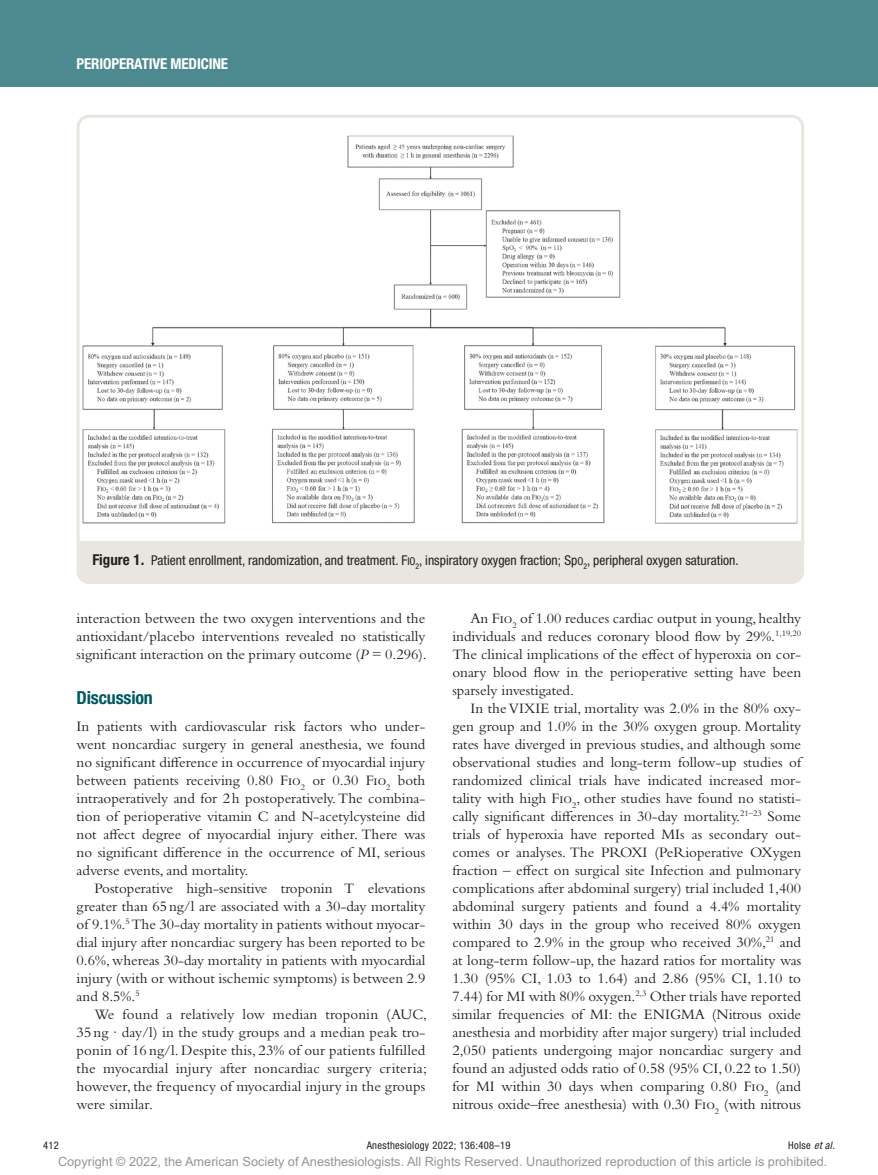
<style>
.page{position:relative;width:878px;height:1175px;background:#fff}
.page>*{position:absolute;margin:0;border:0;box-sizing:border-box;transform-origin:0 0}
.t1{font:700 condensed 18px "Helvetica Neue LT Std";letter-spacing:-.01em;color:#005861}
.t2{font:15px/18px "Bembo Std";color:#231f20;text-align:justify}
.t3{font:700 condensed 15px "Helvetica Neue LT Std";letter-spacing:-.01em;color:#fff}
.t4{font:condensed 13.5px "Helvetica Neue LT Std";color:#231f20}
.t5{font:12.75px "Arial MT Std";color:#939598}
.t6{font:condensed 10.5px "Helvetica Neue LT Std";letter-spacing:.03em;color:#231f20}
.s1{font-weight:700;font-size:15px}
.s2{font-family:"Helvetica Neue LT Std Cn SC800";font-stretch:normal;font-size:10.8px}
.s3{font-style:italic}
</style>
<div class="page">
<div style="left:0;top:0;width:878px;height:86px;background:#4d8a90"></div>
<img style="left:82px;top:135px;width:716px;height:389px">
<div style="left:80px;top:541px;width:721px;height:40px;background:#e9e6df"></div>
<div style="left:77px;top:115px;width:727px;height:469px;border:3px solid #e9e6df;border-radius:11px"></div>
<p class="t3" style="left:77px;top:54px;width:153px">PERIOPERATIVE MEDICINE</p>
<p class="t4" style="left:92px;top:552px;width:647px"><span class="s1">Figure 1.</span> Patient enrollment, randomization, and treatment. F<span class="s2">io</span><sub>2</sub>, inspiratory oxygen fraction; Sp<span class="s2">o</span><sub>2</sub>, peripheral oxygen saturation.</p>
<p class="t2" style="left:77px;top:608px;width:352px">interaction between the two oxygen interventions and the antioxidant/placebo interventions revealed no statistically significant interaction on the primary outcome (<span class="s3">P</span> = 0.296).</p>
<p class="t1" style="left:77px;top:686px;width:78px">Discussion</p>
<p class="t2" style="left:77px;top:716px;width:350px">In patients with cardiovascular risk factors who under&shy;went noncardiac surgery in general anesthesia, we found no significant difference in occurrence of myocardial injury between patients receiving 0.80 Fio<sub>2</sub> or 0.30 Fio<sub>2</sub> both intraoperatively and for 2h postoperatively. The combina&shy;tion of perioperative vitamin C and N-acetylcysteine did not affect degree of myocardial injury either. There was no significant difference in the occurrence of MI, serious adverse events, and mortality.</p>
<p class="t2" style="left:77px;top:878px;width:350px;text-indent:18px">Postoperative high-sensitive troponin T elevations greater than 65ng/l are associated with a 30-day mortality of 9.1%.<sup>5</sup> The 30-day mortality in patients without myocar&shy;dial injury after noncardiac surgery has been reported to be 0.6%, whereas 30-day mortality in patients with myocardial injury (with or without ischemic symptoms) is between 2.9 and 8.5%.<sup>5</sup></p>
<p class="t2" style="left:77px;top:1004px;width:352px;text-indent:18px">We found a relatively low median troponin (AUC, 35 ng · day/l) in the study groups and a median peak tro&shy;ponin of 16 ng/l. Despite this, 23% of our patients fulfilled the myocardial injury after noncardiac surgery criteria; however, the frequency of myocardial injury in the groups were similar.</p>
<p class="t2" style="left:452px;top:608px;width:350px;text-indent:18px">An Fio<sub>2</sub> of 1.00 reduces cardiac output in young, healthy individuals and reduces coronary blood flow by 29%.<sup>1,19,20<br></sup>The clinical implications of the effect of hyperoxia on cor&shy;onary blood flow in the perioperative setting have been sparsely investigated.</p>
<p class="t2" style="left:452px;top:698px;width:350px;text-indent:18px">In the VIXIE trial, mortality was 2.0% in the 80% oxy&shy;gen group and 1.0% in the 30% oxygen group. Mortality rates have diverged in previous studies, and although some observational studies and long-term follow-up studies of randomized clinical trials have indicated increased mor&shy;tality with high Fio<sub>2</sub>, other studies have found no statisti&shy;cally significant differences in 30-day mortality.<sup>21–23</sup> Some trials of hyperoxia have reported MIs as secondary out&shy;comes or analyses. The PROXI (PeRioperative OXygen fraction – effect on surgical site Infection and pulmonary complications after abdominal surgery) trial included 1,400 abdominal surgery patients and found a 4.4% mortality within 30 days in the group who received 80% oxygen compared to 2.9% in the group who received 30%,<sup>21</sup> and at long-term follow-up, the hazard ratios for mortality was 1.30 (95% CI, 1.03 to 1.64) and 2.86 (95% CI, 1.10 to 7.44) for MI with 80% oxygen.<sup>2,3</sup> Other trials have reported similar frequencies of MI: the ENIGMA (Nitrous oxide anesthesia and morbidity after major surgery) trial included 2,050 patients undergoing major noncardiac surgery and found an adjusted odds ratio of 0.58 (95% CI, 0.22 to 1.50) for MI within 30 days when comparing 0.80 Fio<sub>2</sub> (and nitrous oxide–free anesthesia) with 0.30 Fio<sub>2</sub> (with nitrous</p>
<p class="t6" style="left:43px;top:1139px;width:174px">412 A</p>
<p class="t6" style="left:372px;top:1139px;width:140px">nesthesiology 2022; 136:408–19</p>
<p class="t6" style="left:788px;top:1139px;width:48px">Holse <span class="s3">et al.</span></p>
<p class="t5" style="left:58px;top:1154px;width:771px">Copyright © 2022, the American Society of Anesthesiologists. All Rights Reserved. Unauthorized reproduction of this article is prohibited.</p>
</div>
